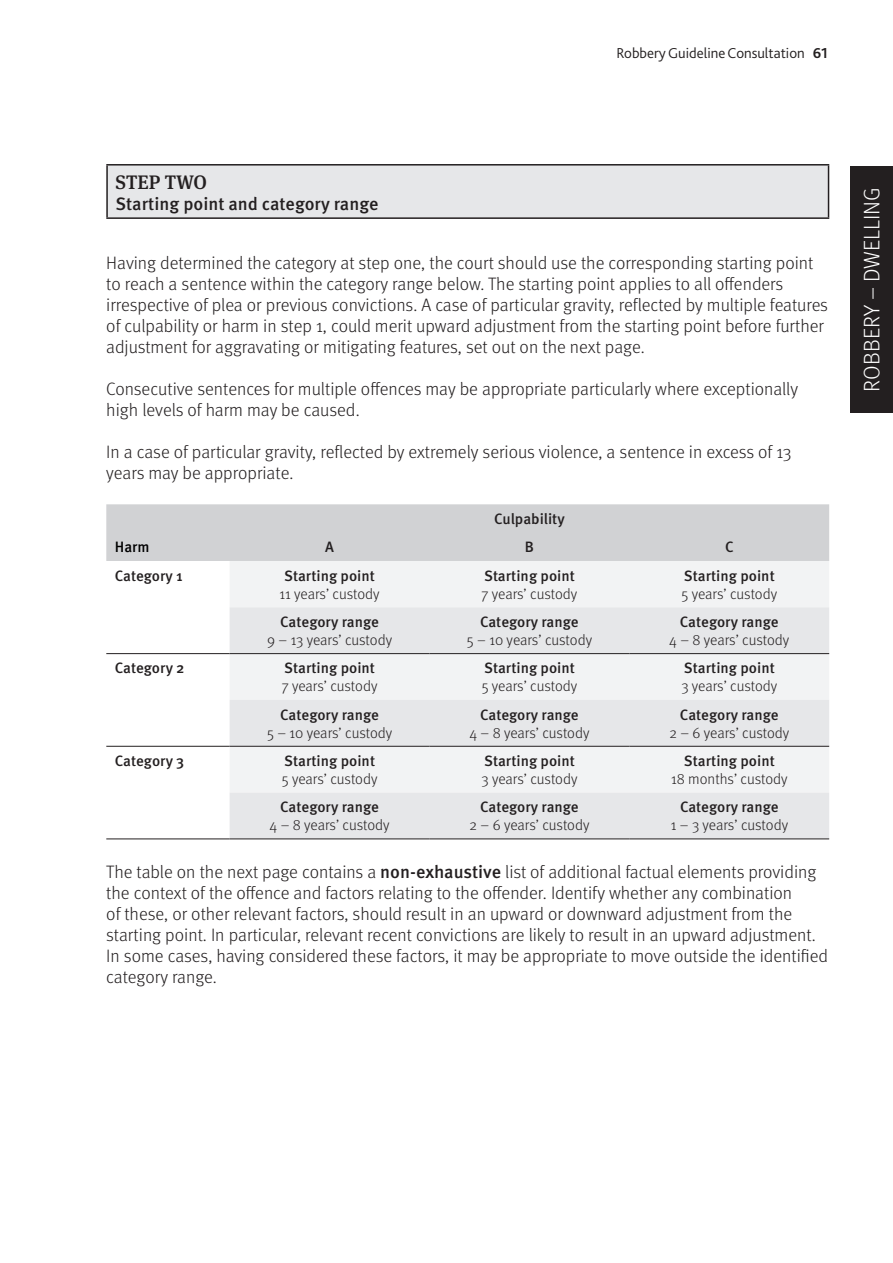
<style>
.page{position:relative;width:893px;height:1263px;background:#fff}
.page>*{position:absolute;margin:0;border:0;box-sizing:border-box;transform-origin:0 0}
.t1{font:300 22.5px "Meta OT";color:#fff}
.body_text{font:500 19.5px "Meta Serif OT";color:#231f20}
.body_text-2{font:300 18px/21px "Meta OT";color:#231f20}
.body_text-3{font:500 18px "Meta OT";color:#231f20}
.BODY{font:300 15px/18px "Meta OT";letter-spacing:-.005em;color:#231f20;text-align:center}
.BODY-2{font:500 15px "Meta OT";color:#231f20}
.t2{font:300 15px "Bliss 2";color:#231f20}
.BODY-3{font:500 15px "Meta OT";color:#000}
.s1{font-weight:700}
.s2{font-weight:500}
</style>
<div class="page">
<div style="left:850px;top:166px;width:43px;height:246px;background:#231f20"></div>
<div style="left:107px;top:165px;width:721px;height:53px;background:#e6e7e9"></div>
<hr style="left:106px;top:166px;width:2px;height:51px;background:#231f20">
<hr style="left:106px;top:164px;width:723px;height:2px;background:#231f20">
<hr style="left:828px;top:166px;width:1px;height:51px;background:#231f20">
<hr style="left:106px;top:217px;width:723px;height:2px;background:#231f20">
<div style="left:106px;top:504px;width:723px;height:57px;background:#d1d2d4"></div>
<div style="left:230px;top:561px;width:599px;height:46px;background:#f2f3f4"></div>
<svg style="left:230px;top:607px;width:599px;height:232px;fill:#e6e7e9"></svg>
<hr style="left:106px;top:653px;width:124px;height:1px;background:#231f20">
<hr style="left:230px;top:653px;width:199px;height:1px;background:#231f20">
<hr style="left:429px;top:653px;width:200px;height:1px;background:#231f20">
<hr style="left:629px;top:653px;width:200px;height:1px;background:#231f20">
<hr style="left:106px;top:746px;width:124px;height:1px;background:#231f20">
<hr style="left:230px;top:746px;width:199px;height:1px;background:#231f20">
<hr style="left:429px;top:746px;width:200px;height:1px;background:#231f20">
<hr style="left:629px;top:746px;width:200px;height:1px;background:#231f20">
<hr style="left:106px;top:839px;width:124px;height:1px;background:#231f20">
<hr style="left:230px;top:839px;width:199px;height:1px;background:#231f20">
<hr style="left:429px;top:839px;width:200px;height:1px;background:#231f20">
<hr style="left:629px;top:839px;width:200px;height:1px;background:#231f20">
<p class="t2" style="left:616px;top:43px;width:213px">Robbery Guideline Consultation <span class="s1">61</span></p>
<p class="body_text" style="left:116px;top:170px;width:93px">STEP TWO</p>
<p class="body_text-3" style="left:116px;top:193px;width:264px">Starting point and category range</p>
<p class="body_text-2" style="left:106px;top:253px;width:723px">Having determined the category at step one, the court should use the corresponding starting point to reach a sentence within the category range below. The starting point applies to all offenders irrespective of plea or previous convictions. A case of particular gravity, reflected by multiple features of culpability or harm in step 1, could merit upward adjustment from the starting point before further adjustment for aggravating or mitigating features, set out on the next page.</p>
<p class="body_text-2" style="left:106px;top:379px;width:693px">Consecutive sentences for multiple offences may be appropriate particularly where exceptionally high levels of harm may be caused.</p>
<p class="body_text-2" style="left:106px;top:442px;width:687px">In a case of particular gravity, reflected by extremely serious violence, a sentence in excess of 13 years may be appropriate.</p>
<p class="BODY-2" style="left:494px;top:510px;width:72px">Culpability</p>
<p class="BODY-3" style="left:115px;top:539px;width:36px">Harm</p>
<p class="BODY-2" style="left:325px;top:539px;width:10px">A</p>
<p class="BODY-2" style="left:525px;top:539px;width:11px">B</p>
<p class="BODY-2" style="left:725px;top:539px;width:10px">C</p>
<p class="BODY-2" style="left:115px;top:567px;width:70px">Category 1</p>
<p class="BODY" style="left:279px;top:567px;width:102px"><span class="s2">Starting point<br></span>11 years’ custody</p>
<p class="BODY" style="left:482px;top:567px;width:97px;text-align:left"><span class="s2">Starting point<br></span>7 years’ custody</p>
<p class="BODY" style="left:681px;top:567px;width:97px;text-align:left"><span class="s2">Starting point<br></span>5 years’ custody</p>
<p class="BODY" style="left:267px;top:613px;width:127px"><span class="s2">Category range<br></span>9 – 13 years’ custody</p>
<p class="BODY" style="left:467px;top:613px;width:127px"><span class="s2">Category range<br></span>5 – 10 years’ custody</p>
<p class="BODY" style="left:669px;top:613px;width:122px"><span class="s2">Category range<br></span>4 – 8 years’ custody</p>
<p class="BODY-2" style="left:115px;top:659px;width:71px">Category 2</p>
<p class="BODY" style="left:282px;top:659px;width:97px;text-align:left"><span class="s2">Starting point<br></span>7 years’ custody</p>
<p class="BODY" style="left:482px;top:659px;width:97px;text-align:left"><span class="s2">Starting point<br></span>5 years’ custody</p>
<p class="BODY" style="left:681px;top:659px;width:98px;text-align:left"><span class="s2">Starting point<br></span>3 years’ custody</p>
<p class="BODY" style="left:267px;top:706px;width:127px"><span class="s2">Category range<br></span>5 – 10 years’ custody</p>
<p class="BODY" style="left:469px;top:706px;width:122px"><span class="s2">Category range<br></span>4 – 8 years’ custody</p>
<p class="BODY" style="left:669px;top:706px;width:121px"><span class="s2">Category range<br></span>2 – 6 years’ custody</p>
<p class="BODY-2" style="left:115px;top:752px;width:71px">Category 3</p>
<p class="BODY" style="left:282px;top:752px;width:97px;text-align:left"><span class="s2">Starting point<br></span>5 years’ custody</p>
<p class="BODY" style="left:481px;top:752px;width:98px;text-align:left"><span class="s2">Starting point<br></span>3 years’ custody</p>
<p class="BODY" style="left:671px;top:752px;width:118px"><span class="s2">Starting point<br></span>18 months’ custody</p>
<p class="BODY" style="left:270px;top:798px;width:122px"><span class="s2">Category range<br></span>4 – 8 years’ custody</p>
<p class="BODY" style="left:470px;top:798px;width:121px"><span class="s2">Category range<br></span>2 – 6 years’ custody</p>
<p class="BODY" style="left:671px;top:798px;width:119px"><span class="s2">Category range<br></span>1 – 3 years’ custody</p>
<p class="body_text-2" style="left:106px;top:862px;width:723px">The table on the next page contains a <span class="s2">non-exhaustive</span> list of additional factual elements providing the context of the offence and factors relating to the offender. Identify whether any combination<br>of these, or other relevant factors, should result in an upward or downward adjustment from the starting point. In particular, relevant recent convictions are likely to result in an upward adjustment.<br>In some cases, having considered these factors, it may be appropriate to move outside the identified category range.</p>
<p class="t1" style="left:858px;top:391px;width:205px;rotate:-90deg">ROBBERY – DWELLING</p>
</div>
